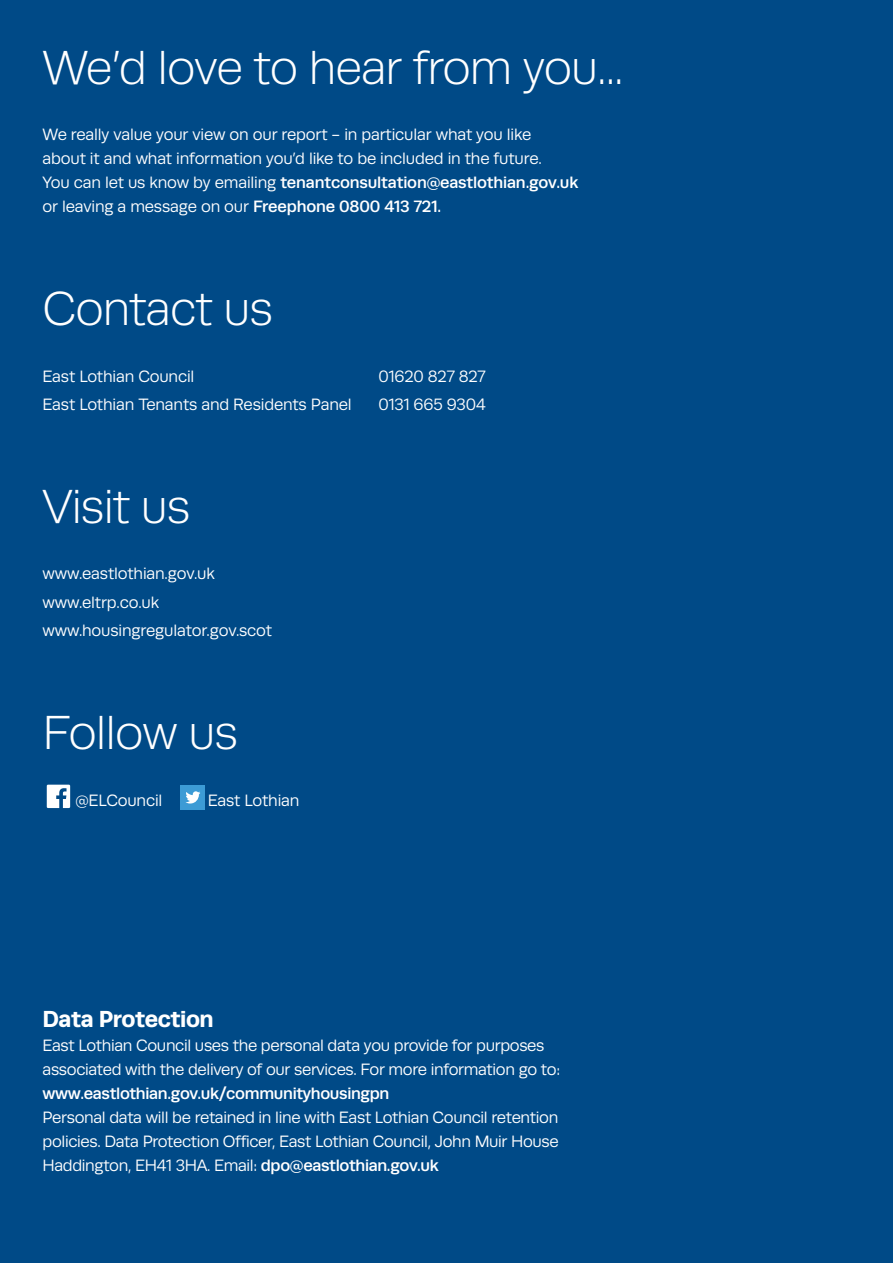
<style>
.page{position:relative;width:893px;height:1263px;background:#004a87}
.page>*{position:absolute;margin:0;border:0;box-sizing:border-box;transform-origin:0 0}
.t1{font:300 48px "Runda";letter-spacing:-.02em;color:#fff}
.t2{font:700 23.25px "Runda";letter-spacing:-.02em;color:#fff}
.t3{font:16.5px/24px "Runda";letter-spacing:-.01em;color:#fff}
.s1{font-weight:500}
</style>
<div class="page">
<svg style="left:47px;top:785px;width:23px;height:23px"></svg>
<div style="left:181px;top:785px;width:24px;height:24px;background:#3c9bd5"></div>
<svg style="left:185px;top:791px;width:15px;height:12px"></svg>
<p class="t1" style="left:43px;top:41px;width:583px">We’d love to hear from you...</p>
<p class="t3" style="left:43px;top:123px;width:537px">We really value your view on our report - in particular what you like about it and what information you’d like to be included in the future.<br>You can let us know by emailing <span class="s1">tenantconsultation@eastlothian.gov.uk </span>or leaving a message on our <span class="s1">Freephone 0800 413 721.</span></p>
<p class="t1" style="left:43px;top:283px;width:232px">Contact us</p>
<p class="t3" style="left:43px;top:364px;width:153px">East Lothian Council</p>
<p class="t3" style="left:379px;top:364px;width:109px">01620 827 827</p>
<p class="t3" style="left:43px;top:392px;width:311px">East Lothian Tenants and Residents Panel</p>
<p class="t3" style="left:379px;top:392px;width:109px">0131 665 9304</p>
<p class="t1" style="left:43px;top:481px;width:149px">Visit us</p>
<p class="t3" style="left:43px;top:562px;width:174px">www.eastlothian.gov.uk</p>
<p class="t3" style="left:43px;top:590px;width:118px">www.eltrp.co.uk</p>
<p class="t3" style="left:43px;top:618px;width:231px">www.housingregulator.gov.scot</p>
<p class="t1" style="left:43px;top:707px;width:197px">Follow us</p>
<p class="t3" style="left:76px;top:788px;width:88px">@ELCouncil</p>
<p class="t3" style="left:208px;top:788px;width:93px">East Lothian</p>
<p class="t2" style="left:43px;top:1005px;width:173px">Data Protection</p>
<p class="t3" style="left:43px;top:1034px;width:519px">East Lothian Council uses the personal data you provide for purposes associated with the delivery of our services. For more information go to: <span class="s1">www.eastlothian.gov.uk/communityhousingpn</span></p>
<p class="t3" style="left:43px;top:1106px;width:518px;text-align:justify">Personal data will be retained in line with East Lothian Council retention policies. Data Protection Officer, East Lothian Council, John Muir House Haddington, EH41 3HA. Email: <span class="s1">dpo@eastlothian.gov.uk</span></p>
</div>
